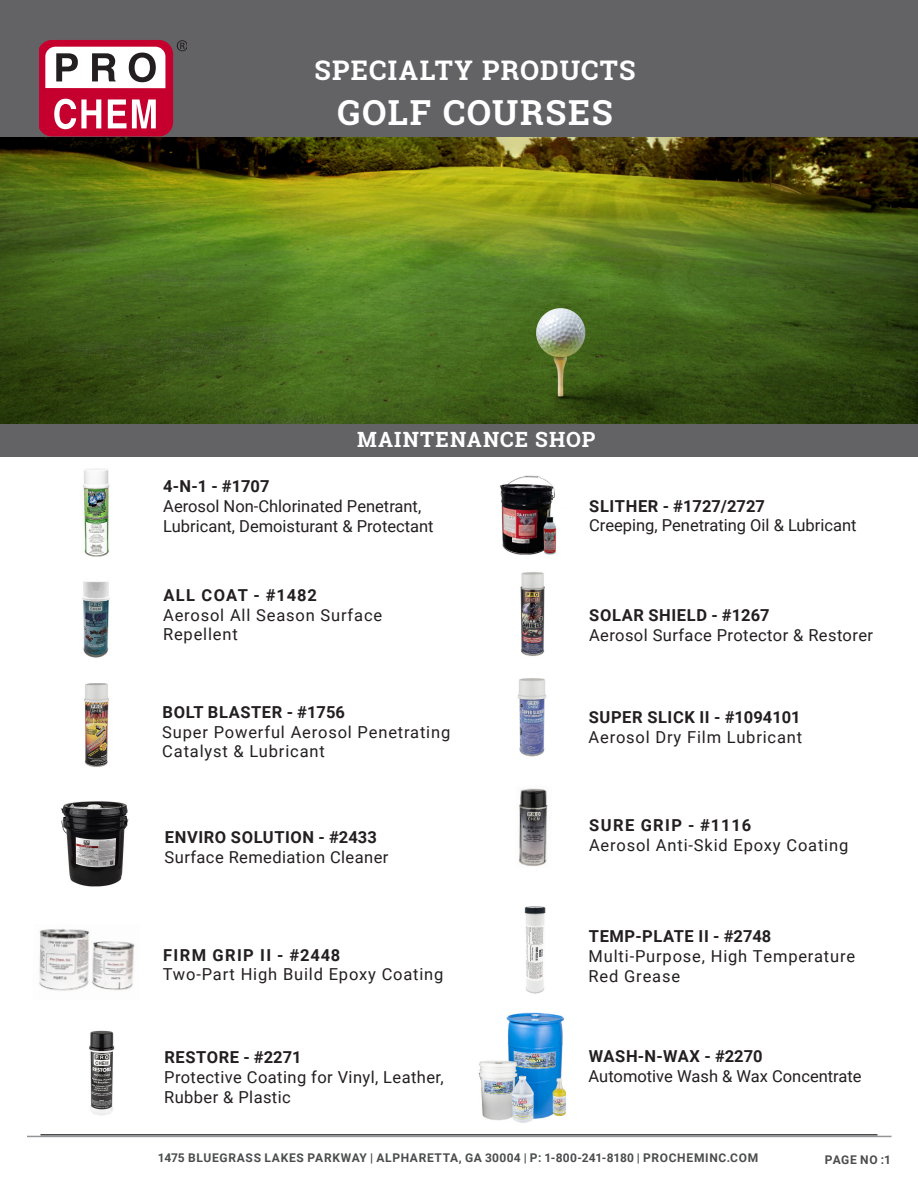
<style>
.page{position:relative;width:918px;height:1188px;background:#fff}
.page>*{position:absolute;margin:0;border:0;box-sizing:border-box;transform-origin:0 0}
.Fourth_tittle{font:700 34.5px "Roboto Slab";letter-spacing:.045em;color:#fff}
.Fourth_tittle-2{font:700 27px "Roboto Slab";letter-spacing:.04em;color:#fff}
.Fourth_tittle-3{font:700 21px "Roboto Slab";letter-spacing:.05em;color:#fff}
.Details{font:16.5px/19.8px "Roboto";letter-spacing:.05em;color:#231f20}
.Details-2{font:700 16.5px "Roboto";letter-spacing:.035em;color:#231f20}
.Details-3{font:16.5px/19.8px "Roboto";color:#231f20}
.Details-4{font:16.5px/19.8px "Roboto";letter-spacing:.025em;color:#231f20}
.Details-5{font:700 16.5px "Roboto";letter-spacing:.085em;color:#231f20}
.Details-6{font:700 16.5px "Roboto";letter-spacing:.015em;color:#231f20}
.Details-7{font:700 16.5px "Roboto";letter-spacing:.065em;color:#231f20}
.tag_no_cc{font:700 12px "Roboto";letter-spacing:.055em;color:#4b4c4d}
</style>
<div class="page">
<hr style="left:27px;top:1136px;width:865px;height:1px;background:#939598">
<div style="left:0;top:0;width:918px;height:437px;background:#636366"></div>
<hr style="left:40px;top:1134px;width:838px;height:2px;background:#4b4c4d">
<svg style="left:39px;top:40px;width:147px;height:96px;background:#c36a7f"></svg>
<img style="left:0;top:137px;width:918px;height:287px">
<img style="left:83px;top:469px;width:27px;height:88px">
<img style="left:500px;top:475px;width:57px;height:80px">
<img style="left:84px;top:683px;width:25px;height:84px">
<img style="left:478px;top:1012px;width:89px;height:111px">
<img style="left:89px;top:1030px;width:26px;height:86px">
<img style="left:520px;top:572px;width:25px;height:84px">
<img style="left:82px;top:581px;width:28px;height:77px">
<img style="left:39px;top:929px;width:96px;height:62px">
<img style="left:519px;top:788px;width:29px;height:78px">
<img style="left:517px;top:678px;width:30px;height:79px">
<img style="left:61px;top:801px;width:68px;height:86px">
<img style="left:524px;top:906px;width:22px;height:88px">
<div style="left:0;top:424px;width:918px;height:33px;background:#636366"></div>
<p class="Fourth_tittle-2" style="left:315px;top:52px;width:323px">SPECIALTY PRODUCTS</p>
<p class="Fourth_tittle" style="left:338px;top:89px;width:276px">GOLF COURSES</p>
<p class="Fourth_tittle-3" style="left:357px;top:425px;width:240px">MAINTENANCE SHOP</p>
<p class="Details-2" style="left:163px;top:475px;width:108px">4-N-1 - #1707</p>
<p class="Details-3" style="left:163px;top:496px;width:272px">Aerosol Non-Chlorinated Penetrant,<br>Lubricant, Demoisturant &amp; Protectant</p>
<p class="Details-7" style="left:163px;top:583px;width:155px">ALL COAT - #1482</p>
<p class="Details" style="left:163px;top:604px;width:221px">Aerosol All Season Surface<br>Repellent</p>
<p class="Details-2" style="left:163px;top:700px;width:184px">BOLT BLASTER - #1756</p>
<p class="Details" style="left:162px;top:721px;width:290px">Super Powerful Aerosol Penetrating<br>Catalyst &amp; Lubricant</p>
<p class="Details-2" style="left:165px;top:825px;width:213px">ENVIRO SOLUTION - #2433</p>
<p class="Details-4" style="left:165px;top:846px;width:225px">Surface Remediation Cleaner</p>
<p class="Details-5" style="left:163px;top:943px;width:179px">FIRM GRIP II - #2448</p>
<p class="Details" style="left:163px;top:964px;width:282px">Two-Part High Build Epoxy Coating</p>
<p class="Details-2" style="left:164px;top:1046px;width:139px">RESTORE - #2271</p>
<p class="Details-4" style="left:164px;top:1066px;width:281px">Protective Coating for Vinyl, Leather,<br>Rubber &amp; Plastic</p>
<p class="Details-2" style="left:589px;top:494px;width:177px">SLITHER - #1727/2727</p>
<p class="Details-3" style="left:589px;top:515px;width:269px">Creeping, Penetrating Oil &amp; Lubricant</p>
<p class="Details-2" style="left:589px;top:604px;width:182px">SOLAR SHIELD - #1267</p>
<p class="Details-4" style="left:589px;top:625px;width:286px">Aerosol Surface Protector &amp; Restorer</p>
<p class="Details-2" style="left:589px;top:706px;width:213px">SUPER SLICK II - #1094101</p>
<p class="Details" style="left:589px;top:726px;width:215px">Aerosol Dry Film Lubricant</p>
<p class="Details-5" style="left:589px;top:813px;width:163px">SURE GRIP - #1116</p>
<p class="Details" style="left:589px;top:834px;width:261px">Aerosol Anti-Skid Epoxy Coating</p>
<p class="Details-2" style="left:589px;top:925px;width:184px">TEMP-PLATE II - #2748</p>
<p class="Details" style="left:589px;top:945px;width:268px">Multi-Purpose, High Temperature<br>Red Grease</p>
<p class="Details-6" style="left:589px;top:1045px;width:175px">WASH-N-WAX - #2270</p>
<p class="Details-3" style="left:589px;top:1066px;width:274px">Automotive Wash &amp; Wax Concentrate</p>
<p class="tag_no_cc" style="left:158px;top:1149px;width:602px">1475 BLUEGRASS LAKES PARKWAY | ALPHARETTA, GA 30004 | P: 1-800-241-8180 | PROCHEMINC.COM</p>
<p class="tag_no_cc" style="left:825px;top:1151px;width:68px">PAGE NO :1</p>
</div>
